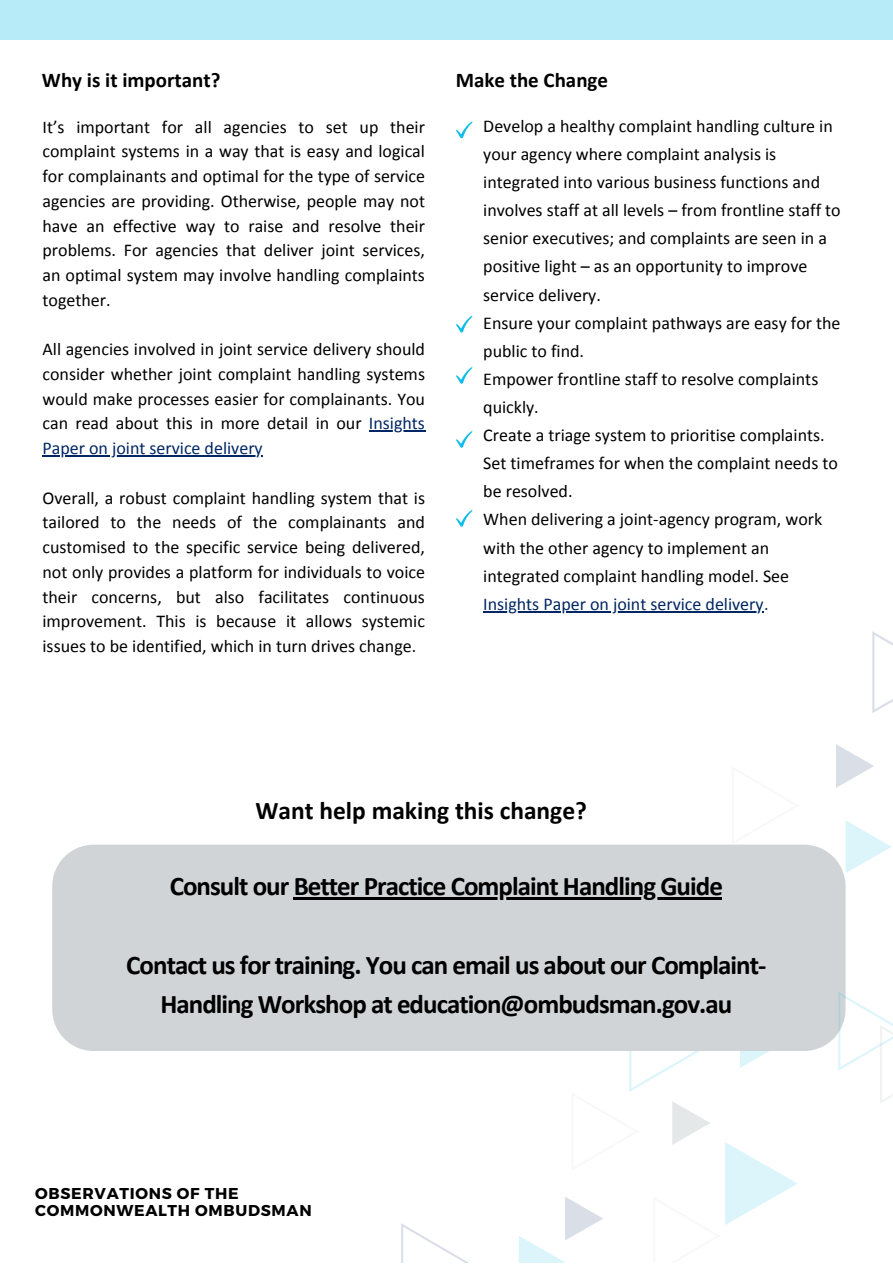
<style>
.page{position:relative;width:893px;height:1264px;background:#fff}
.page>*{position:absolute;margin:0;border:0;box-sizing:border-box;transform-origin:0 0}
.t1{font:700 27px/39.3px "Calibri";letter-spacing:-.035em;color:#000;text-align:center}
.t2{font:700 25.5px "Calibri";color:#000}
.t3{font:700 21px "Calibri";color:#000}
.t4{font:18px/24.8px "Calibri";color:#000}
.t5{font:700 15.75px "Montserrat";letter-spacing:.045em;color:#000}
.s1{color:#002663}
</style>
<div class="page">
<div style="left:52px;top:844px;width:793px;height:207px;background:#d1d4d6"></div>
<svg style="left:872px;top:631px;width:20px;height:82px"></svg>
<svg style="left:845px;top:821px;width:46px;height:52px"></svg>
<svg style="left:836px;top:744px;width:38px;height:44px"></svg>
<svg style="left:401px;top:1223px;width:66px;height:39px"></svg>
<svg style="left:519px;top:1236px;width:45px;height:26px"></svg>
<svg style="left:565px;top:1009px;width:232px;height:231px"></svg>
<svg style="left:838px;top:991px;width:54px;height:112px"></svg>
<svg style="left:455px;top:121px;width:17px;height:17px"></svg>
<svg style="left:455px;top:431px;width:17px;height:17px"></svg>
<svg style="left:455px;top:316px;width:17px;height:16px"></svg>
<svg style="left:455px;top:367px;width:17px;height:17px"></svg>
<svg style="left:455px;top:510px;width:17px;height:16px"></svg>
<div style="left:0;top:0;width:892px;height:39px;background:#b7ebf7"></div>
<hr style="left:293px;top:897px;width:429px;height:2px;background:#000">
<hr style="left:483px;top:611px;width:281px;height:1px;background:#002663">
<hr style="left:369px;top:430px;width:56px;height:1px;background:#002663">
<hr style="left:42px;top:455px;width:221px;height:1px;background:#002663">
<p class="t3" style="left:42px;top:71px;width:180px">Why is it important?</p>
<p class="t4" style="left:42px;top:116px;width:384px;text-align:justify">It’s important for all agencies to set up their complaint systems in a way that is easy and logical for complainants and optimal for the type of service agencies are providing. Otherwise, people may not have an effective way to raise and resolve their problems. For agencies that deliver joint services, an optimal system may involve handling complaints together.</p>
<p class="t4" style="left:42px;top:338px;width:384px;text-align:justify">All agencies involved in joint service delivery should consider whether joint complaint handling systems would make processes easier for complainants. You can read about this in more detail in our <span class="s1">Insights Paper on joint service delivery</span></p>
<p class="t4" style="left:42px;top:487px;width:384px;text-align:justify">Overall, a robust complaint handling system that is tailored to the needs of the complainants and customised to the specific service being delivered, not only provides a platform for individuals to voice their concerns, but also facilitates continuous improvement. This is because it allows systemic issues to be identified, which in turn drives change.</p>
<p class="t3" style="left:455px;top:71px;width:154px">Make the Change</p>
<p class="t4" style="left:483px;top:113px;width:359px;line-height:28px">Develop a healthy complaint handling culture in your agency where complaint analysis is integrated into various business functions and involves staff at all levels – from frontline staff to senior executives; and complaints are seen in a positive light – as an opportunity to improve service delivery.</p>
<p class="t4" style="left:483px;top:310px;width:359px;line-height:28px">Ensure your complaint pathways are easy for the public to find.</p>
<p class="t4" style="left:483px;top:366px;width:336px;line-height:28px">Empower frontline staff to resolve complaints quickly.</p>
<p class="t4" style="left:483px;top:424px;width:343px">Create a triage system to prioritise complaints.</p>
<p class="t4" style="left:483px;top:451px;width:356px;line-height:28px">Set timeframes for when the complaint needs to be resolved.</p>
<p class="t4" style="left:483px;top:507px;width:340px;line-height:28px">When delivering a joint-agency program, work with the other agency to implement an integrated complaint handling model. See <span class="s1">Insights Paper on joint service delivery.</span></p>
<p class="t2" style="left:255px;top:800px;width:333px">Want help making this change?</p>
<p class="t1" style="left:170px;top:868px;width:554px">Consult our Better Practice Complaint Handling Guide</p>
<p class="t1" style="left:126px;top:947px;width:641px">Contact us for training. You can email us about our Complaint-<br>Handling Workshop at education@ombudsman.gov.au</p>
<p class="t5" style="left:35px;top:1183px;width:205px">OBSERVATIONS OF THE</p>
<p class="t5" style="left:35px;top:1199px;width:278px">COMMONWEALTH OMBUDSMAN</p>
</div>
